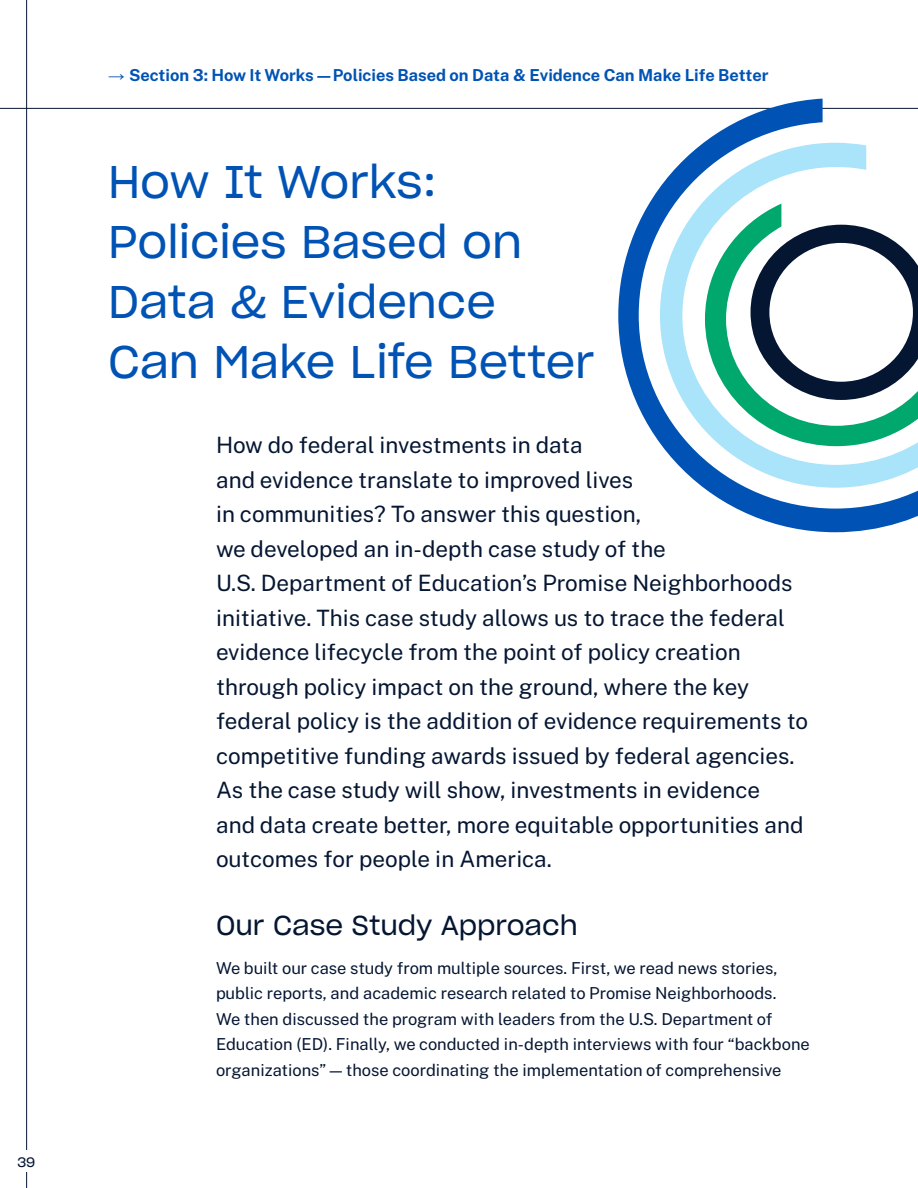
<style>
.page{position:relative;width:918px;height:1188px;background:#fff}
.page>*{position:absolute;margin:0;border:0;box-sizing:border-box;transform-origin:0 0}
.t1{font:45px/60px "Sharp Grotesk Book 20";color:#0053b4}
.t2{font:27px "Sharp Grotesk Book 20";color:#051632}
.t3{font:22.5px/34.5px "Public Sans";color:#051632}
.t4{font:16.5px/25.5px "Public Sans";color:#051632}
.t5{font:700 16.5px "Public Sans";color:#0053b4}
.t6{font:13.5px "Sharp Grotesk Book 20";color:#051632}
.s1{font-family:"Arial"}
</style>
<div class="page">
<hr style="left:0;top:108px;width:918px;height:1px;background:#051632">
<hr style="left:26px;top:0;width:1px;height:1188px;background:#051632">
<div style="left:0;top:1150px;width:53px;height:22px;background:#fff"></div>
<svg style="left:618px;top:99px;width:300px;height:433px"></svg>
<svg style="left:639px;top:122px;width:279px;height:387px"></svg>
<svg style="left:660px;top:143px;width:258px;height:345px"></svg>
<svg style="left:682px;top:167px;width:236px;height:298px"></svg>
<svg style="left:705px;top:204px;width:213px;height:242px"></svg>
<svg style="left:726px;top:212px;width:192px;height:214px"></svg>
<div style="left:769px;top:243px;width:144px;height:139px;background:#fff;border-radius:50%"></div>
<p class="t6" style="left:18px;top:1151px;width:19px">39</p>
<p class="t5" style="left:108px;top:63px;width:662px"><span class="s1">→</span> Section 3: How It Works—Policies Based on Data &amp; Evidence Can Make Life Better</p>
<h1 class="t1" style="left:108px;top:150px;width:488px">How It Works:<br>Policies Based on<br>Data &amp; Evidence<br>Can Make Life Better</h1>
<p class="t3" style="left:216px;top:427px;width:594px">How do federal investments in data<br>and evidence translate to improved lives<br>in communities? To answer this question,<br>we developed an in-depth case study of the<br>U.S. Department of Education’s Promise Neighborhoods initiative. This case study allows us to trace the federal evidence lifecycle from the point of policy creation through policy impact on the ground, where the key federal policy is the addition of evidence requirements to competitive funding awards issued by federal agencies.<br>As the case study will show, investments in evidence<br>and data create better, more equitable opportunities and outcomes for people in America.</p>
<p class="t2" style="left:216px;top:904px;width:363px">Our Case Study Approach</p>
<p class="t4" style="left:216px;top:954px;width:595px">We built our case study from multiple sources. First, we read news stories, public reports, and academic research related to Promise Neighborhoods.<br>We then discussed the program with leaders from the U.S. Department of Education (ED). Finally, we conducted in-depth interviews with four “backbone organizations” — those coordinating the implementation of comprehensive</p>
</div>
